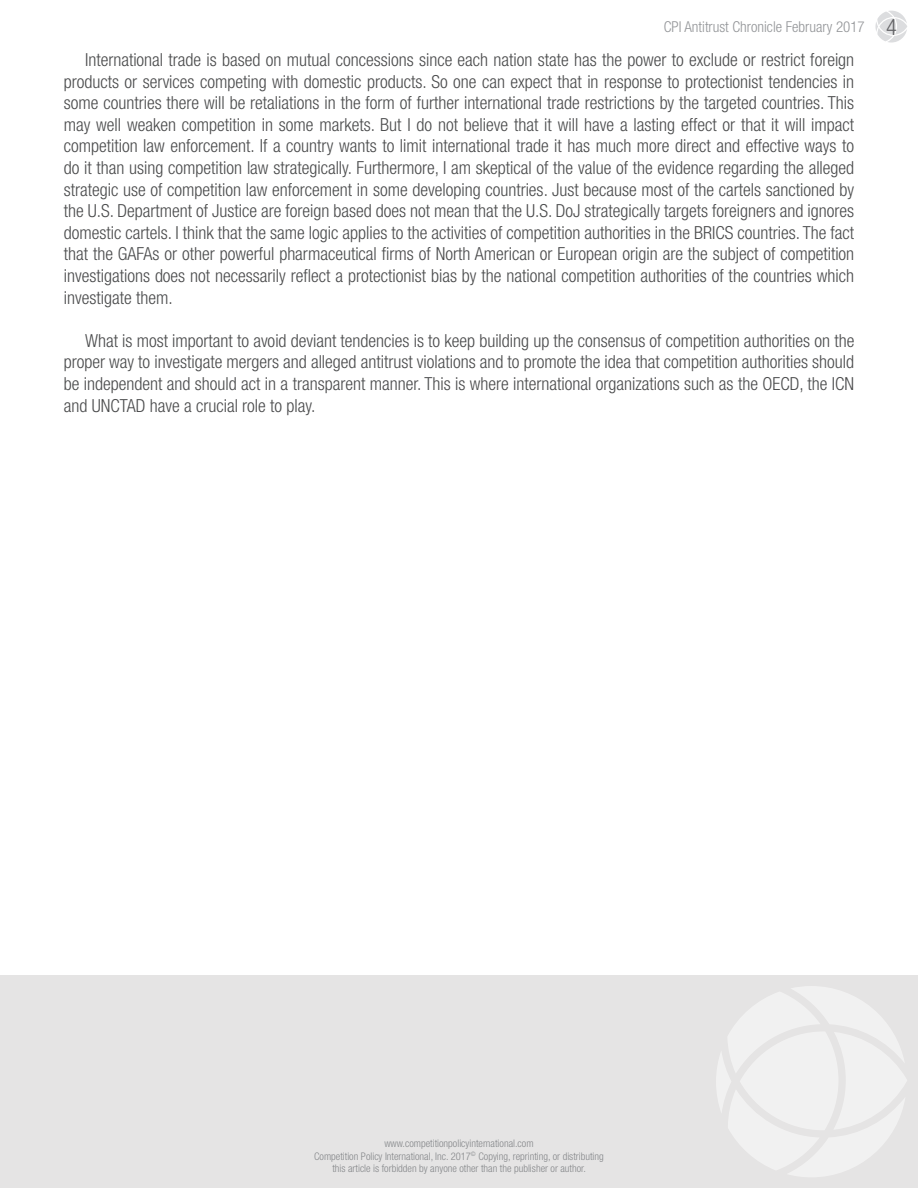
<style>
.page{position:relative;width:918px;height:1188px;background:#fff}
.page>*{position:absolute;margin:0;border:0;box-sizing:border-box;transform-origin:0 0}
.t1{font:300 condensed 22.5px "Helvetica Neue LT Std";color:#636366}
.t2{font:300 condensed 18px/21.6px "Helvetica Neue LT Std";color:#4b4c4d;text-align:justify}
.t3{font:300 condensed 15px "Helvetica Neue LT Std";color:#939598}
.t4{font:300 condensed 10.5px/12.6px "Helvetica Neue LT Std";color:#939598;text-align:center}
</style>
<div class="page">
<svg style="left:875px;top:11px;width:32px;height:32px"></svg>
<div style="left:0;top:975px;width:918px;height:213px;background:#e5e4e4"></div>
<svg style="left:716px;top:986px;width:191px;height:191px"></svg>
<p class="t3" style="left:664px;top:18px;width:203px">CPI Antitrust Chronicle February 2017</p>
<p class="t2" style="left:64px;top:49px;width:792px;text-indent:21px">International trade is based on mutual concessions since each nation state has the power to exclude or restrict foreign products or services competing with domestic products. So one can expect that in response to protectionist tendencies in some countries there will be retaliations in the form of further international trade restrictions by the targeted countries. This may well weaken competition in some markets. But I do not believe that it will have a lasting effect or that it will impact competition law enforcement. If a country wants to limit international trade it has much more direct and effective ways to do it than using competition law strategically. Furthermore, I am skeptical of the value of the evidence regarding the alleged strategic use of competition law enforcement in some developing countries. Just because most of the cartels sanctioned by the U.S. Department of Justice are foreign based does not mean that the U.S. DoJ strategically targets foreigners and ignores domestic cartels. I think that the same logic applies to the activities of competition authorities in the BRICS countries. The fact that the GAFAs or other powerful pharmaceutical firms of North American or European origin are the subject of competition investigations does not necessarily reflect a protectionist bias by the national competition authorities of the countries which investigate them.</p>
<p class="t2" style="left:64px;top:329px;width:792px;text-indent:21px">What is most important to avoid deviant tendencies is to keep building up the consensus of competition authorities on the proper way to investigate mergers and alleged antitrust violations and to promote the idea that competition authorities should be independent and should act in a transparent manner. This is where international organizations such as the OECD, the ICN and UNCTAD have a crucial role to play.</p>
<p class="t1" style="left:886px;top:14px;width:12px">4</p>
<p class="t4" style="left:314px;top:1137px;width:291px">www.competitionpolicyinternational.com<br>Competition Policy International, Inc. 2017<sup>©</sup> Copying, reprinting, or distributing this article is forbidden by anyone other than the publisher or author.</p>
</div>
